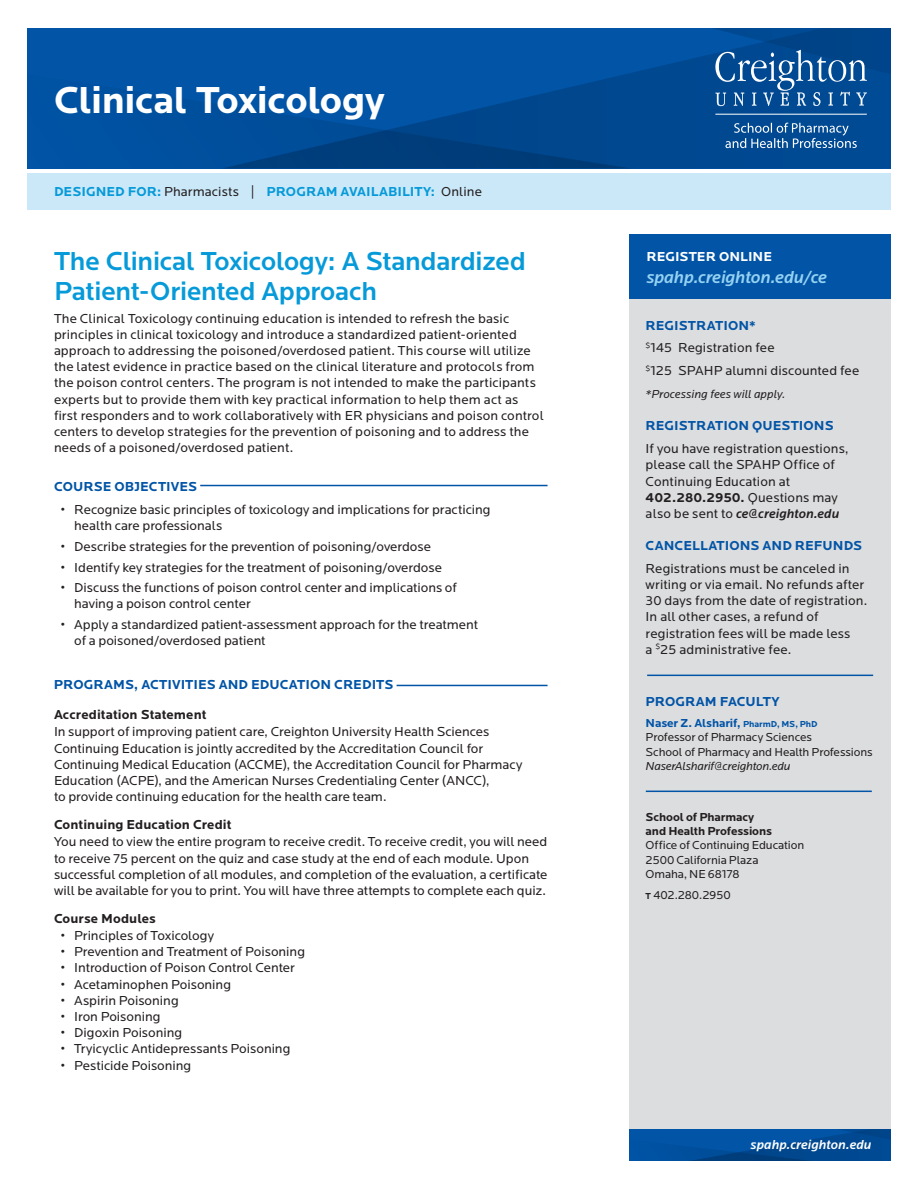
<style>
.page{position:relative;width:918px;height:1188px;background:#fff}
.page>*{position:absolute;margin:0;border:0;box-sizing:border-box;transform-origin:0 0}
.t1{font:700 39px "Locator";letter-spacing:-.015em;color:#fff}
.t2{font:500 27px/30px "Locator";letter-spacing:-.01em;color:#069ad9}
.t3{font:italic 500 18px "Locator";letter-spacing:-.005em;color:#95d2f2}
.t4{font:13.5px/16.2px "Locator";color:#231f20}
.t5{font:700 13.5px "Locator";letter-spacing:.005em;color:#0154a6}
.t6{font:700 13.5px "Locator";letter-spacing:.005em;color:#231f20}
.t7{font:700 13.5px "Locator";letter-spacing:.005em;color:#069ad9}
.t8{font:italic 500 13.5px "Locator";letter-spacing:.005em;color:#fff}
.t9{font:700 13.5px "Locator";letter-spacing:.005em;color:#fff}
.t10{font:12px/14.4px "Locator";letter-spacing:-.01em;color:#231f20}
.t11{font:italic 12px "Locator";letter-spacing:-.01em;color:#231f20}
.t12{font:700 12px/14.4px "Locator";letter-spacing:-.01em;color:#231f20}
.s1{font-weight:400;color:#231f20}
.s2{font-weight:700;color:#0154a6}
.s3{font-weight:700}
.s4{font-weight:500;font-style:italic}
.s5{font-weight:700;font-size:9px;color:#0154a6}
.s6{font-weight:700;font-size:9px}
</style>
<div class="page">
<div style="left:630px;top:299px;width:261px;height:835px;background:#dcdddf"></div>
<svg style="left:630px;top:1129px;width:261px;height:32px;background:#004d99"></svg>
<div style="left:27px;top:28px;width:864px;height:140px;background:#0154a6"></div>
<div style="left:628px;top:54px;width:263px;height:114px;background:#004991"></div>
<svg style="left:224px;top:74px;width:408px;height:94px"></svg>
<div style="left:630px;top:234px;width:261px;height:65px;background:#0154a6"></div>
<hr style="left:200px;top:485px;width:348px;height:1px;background:#0154a6">
<hr style="left:397px;top:685px;width:151px;height:1px;background:#0154a6">
<svg style="left:725px;top:123px;width:132px;height:25px;background:#326da7"></svg>
<svg style="left:711px;top:28px;width:180px;height:78px;background:#195b9c"></svg>
<hr style="left:715px;top:114px;width:152px;height:1px;background:#fff">
<div style="left:27px;top:173px;width:864px;height:36px;background:#cbe8f8"></div>
<hr style="left:647px;top:675px;width:226px;height:1px;background:#0154a6">
<hr style="left:646px;top:791px;width:226px;height:1px;background:#0154a6">
<h1 class="t1" style="left:54px;top:78px;width:332px">Clinical Toxicology</h1>
<p class="t7" style="left:54px;top:183px;width:430px">DESIGNED FOR: <span class="s1">Pharmacists |</span> PROGRAM AVAILABILITY: <span class="s1">Online</span></p>
<h2 class="t2" style="left:54px;top:246px;width:473px">The Clinical Toxicology: A Standardized<br>Patient-Oriented Approach</h2>
<p class="t4" style="left:54px;top:310px;width:491px">The Clinical Toxicology continuing education is intended to refresh the basic principles in clinical toxicology and introduce a standardized patient-oriented approach to addressing the poisoned/overdosed patient. This course will utilize the latest evidence in practice based on the clinical literature and protocols from the poison control centers. The program is not intended to make the participants experts but to provide them with key practical information to help them act as first responders and to work collaboratively with ER physicians and poison control centers to develop strategies for the prevention of poisoning and to address the needs of a poisoned/overdosed patient.</p>
<p class="t5" style="left:54px;top:479px;width:145px">COURSE OBJECTIVES</p>
<p class="t4" style="left:74px;top:502px;width:418px;text-indent:-14px">• Recognize basic principles of toxicology and implications for practicing health care professionals</p>
<p class="t4" style="left:61px;top:539px;width:372px">• Describe strategies for the prevention of poisoning/overdose</p>
<p class="t4" style="left:61px;top:559px;width:383px">• Identify key strategies for the treatment of poisoning/overdose</p>
<p class="t4" style="left:74px;top:580px;width:384px;text-indent:-14px">• Discuss the functions of poison control center and implications of having a poison control center</p>
<p class="t4" style="left:74px;top:617px;width:406px;text-indent:-14px">• Apply a standardized patient-assessment approach for the treatment of a poisoned/overdosed patient</p>
<p class="t5" style="left:54px;top:677px;width:341px">PROGRAMS, ACTIVITIES AND EDUCATION CREDITS</p>
<p class="t6" style="left:54px;top:707px;width:154px">Accreditation Statement</p>
<p class="t4" style="left:54px;top:724px;width:470px">In support of improving patient care, Creighton University Health Sciences Continuing Education is jointly accredited by the Accreditation Council for Continuing Medical Education (ACCME), the Accreditation Council for Pharmacy Education (ACPE), and the American Nurses Credentialing Center (ANCC),<br>to provide continuing education for the health care team.</p>
<p class="t6" style="left:54px;top:817px;width:179px">Continuing Education Credit</p>
<p class="t4" style="left:54px;top:834px;width:495px">You need to view the entire program to receive credit. To receive credit, you will need to receive 75 percent on the quiz and case study at the end of each module. Upon successful completion of all modules, and completion of the evaluation, a certificate will be available for you to print. You will have three attempts to complete each quiz.</p>
<p class="t6" style="left:54px;top:910px;width:103px">Course Modules</p>
<p class="t4" style="left:61px;top:928px;width:155px">• Principles of Toxicology</p>
<p class="t4" style="left:61px;top:944px;width:246px">• Prevention and Treatment of Poisoning</p>
<p class="t4" style="left:61px;top:960px;width:236px">• Introduction of Poison Control Center</p>
<p class="t4" style="left:61px;top:976px;width:172px">• Acetaminophen Poisoning</p>
<p class="t4" style="left:61px;top:993px;width:119px">• Aspirin Poisoning</p>
<p class="t4" style="left:61px;top:1009px;width:101px">• Iron Poisoning</p>
<p class="t4" style="left:61px;top:1025px;width:123px">• Digoxin Poisoning</p>
<p class="t4" style="left:61px;top:1041px;width:231px">• Tryicyclic Antidepressants Poisoning</p>
<p class="t4" style="left:61px;top:1057px;width:132px">• Pesticide Poisoning</p>
<p class="t9" style="left:646px;top:249px;width:127px">REGISTER ONLINE</p>
<h3 class="t3" style="left:646px;top:267px;width:182px">spahp.creighton.edu/ce</h3>
<p class="t4" style="left:646px;top:314px;width:215px;line-height:23px"><span class="s2">REGISTRATION*<br></span><sup>$</sup>145 Registration fee<br><sup>$</sup>125 SPAHP alumni discounted fee</p>
<p class="t11" style="left:646px;top:388px;width:141px">*Processing fees will apply.</p>
<p class="t5" style="left:646px;top:418px;width:190px">REGISTRATION QUESTIONS</p>
<p class="t4" style="left:646px;top:441px;width:204px">If you have registration questions, please call the SPAHP Office of<br>Continuing Education at<br><span class="s3">402.280.2950.</span> Questions may also be sent to <span class="s4">ce@creighton.edu</span></p>
<p class="t5" style="left:646px;top:538px;width:218px">CANCELLATIONS AND REFUNDS</p>
<p class="t4" style="left:646px;top:561px;width:223px">Registrations must be canceled in writing or via email. No refunds after 30 days from the date of registration.<br>In all other cases, a refund of registration fees will be made less<br>a <sup>$</sup>25 administrative fee.</p>
<p class="t5" style="left:646px;top:694px;width:136px">PROGRAM FACULTY</p>
<p class="t10" style="left:646px;top:716px;width:229px"><span class="s2">Naser Z. Alsharif,</span> <span class="s5">PharmD, MS, PhD<br></span>Professor of Pharmacy Sciences<br>School of Pharmacy and Health Professions</p>
<p class="t11" style="left:646px;top:760px;width:146px">NaserAlsharif@creighton.edu</p>
<p class="t12" style="left:646px;top:810px;width:128px">School of Pharmacy and Health Professions</p>
<p class="t10" style="left:646px;top:839px;width:160px">Office of Continuing Education<br>2500 California Plaza<br>Omaha, NE 68178</p>
<p class="t10" style="left:646px;top:888px;width:87px"><span class="s6">T</span> 402.280.2950</p>
<p class="t8" style="left:751px;top:1137px;width:122px">spahp.creighton.edu</p>
</div>
